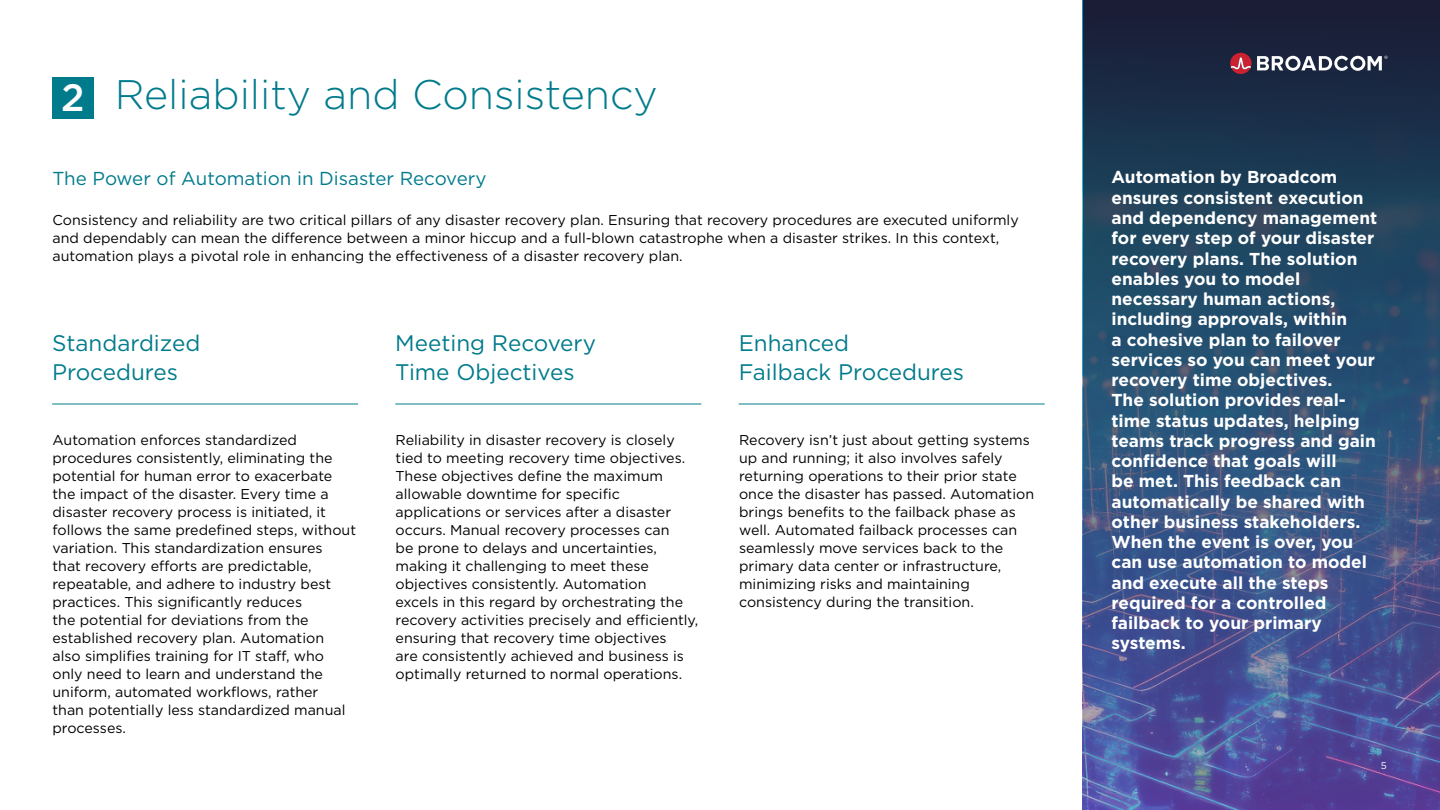
<style>
.page{position:relative;width:1440px;height:810px;background:#fff}
.page>*{position:absolute;margin:0;border:0;box-sizing:border-box;transform-origin:0 0}
.t1{font:300 41.25px "Gotham";color:#007b8c}
.t2{font:22.5px/28.5px "Gotham";color:#007b8c}
.t3{font:18.75px "Gotham";color:#007b8c}
.t4{font:700 17.25px/20.2px "Gotham";color:#fff}
.t5{font:14.25px/18px "Gotham";color:#000}
.t6{font:9.75px "Gotham";color:#fff}
.s1{font-weight:500;font-size:38.1px;color:#fff}
</style>
<div class="page">
<svg style="left:1083px;top:0;width:357px;height:810px;background:#314873"></svg>
<div style="left:52px;top:77px;width:42px;height:41px;background:#007b8c"></div>
<hr style="left:52px;top:404px;width:306px;height:1px;background:#007b8c">
<hr style="left:739px;top:404px;width:306px;height:1px;background:#007b8c">
<hr style="left:395px;top:404px;width:306px;height:1px;background:#007b8c">
<svg style="left:1230px;top:53px;width:157px;height:21px"></svg>
<h1 class="t1" style="left:61px;top:69px;width:598px"><span class="s1">2</span> Reliability and Consistency</h1>
<h3 class="t3" style="left:52px;top:166px;width:435px">The Power of Automation in Disaster Recovery</h3>
<p class="t5" style="left:52px;top:210px;width:968px">Consistency and reliability are two critical pillars of any disaster recovery plan. Ensuring that recovery procedures are executed uniformly and dependably can mean the difference between a minor hiccup and a full-blown catastrophe when a disaster strikes. In this context, automation plays a pivotal role in enhancing the effectiveness of a disaster recovery plan.</p>
<h2 class="t2" style="left:52px;top:328px;width:150px">Standardized<br>Procedures</h2>
<h2 class="t2" style="left:739px;top:328px;width:227px">Enhanced<br>Failback Procedures</h2>
<h2 class="t2" style="left:395px;top:328px;width:202px">Meeting Recovery<br>Time Objectives</h2>
<p class="t5" style="left:52px;top:431px;width:305px">Automation enforces standardized procedures consistently, eliminating the potential for human error to exacerbate the impact of the disaster. Every time a disaster recovery process is initiated, it follows the same predefined steps, without variation. This standardization ensures<br>that recovery efforts are predictable, repeatable, and adhere to industry best practices. This significantly reduces<br>the potential for deviations from the established recovery plan. Automation<br>also simplifies training for IT staff, who only need to learn and understand the uniform, automated workflows, rather<br>than potentially less standardized manual processes.</p>
<p class="t5" style="left:739px;top:431px;width:297px">Recovery isn’t just about getting systems up and running; it also involves safely returning operations to their prior state once the disaster has passed. Automation brings benefits to the failback phase as well. Automated failback processes can seamlessly move services back to the primary data center or infrastructure, minimizing risks and maintaining consistency during the transition.</p>
<p class="t5" style="left:396px;top:431px;width:304px">Reliability in disaster recovery is closely tied to meeting recovery time objectives.<br>These objectives define the maximum allowable downtime for specific applications or services after a disaster occurs. Manual recovery processes can<br>be prone to delays and uncertainties, making it challenging to meet these objectives consistently. Automation<br>excels in this regard by orchestrating the recovery activities precisely and efficiently, ensuring that recovery time objectives<br>are consistently achieved and business is optimally returned to normal operations.</p>
<p class="t4" style="left:1112px;top:167px;width:267px">Automation by Broadcom ensures consistent execution and dependency management for every step of your disaster recovery plans. The solution enables you to model necessary human actions, including approvals, within<br>a cohesive plan to failover services so you can meet your recovery time objectives.<br>The solution provides real&shy;time status updates, helping teams track progress and gain confidence that goals will<br>be met. This feedback can automatically be shared with other business stakeholders.<br>When the event is over, you can use automation to model and execute all the steps required for a controlled failback to your primary systems.</p>
<p class="t6" style="left:1381px;top:759px;width:7px">5</p>
</div>
